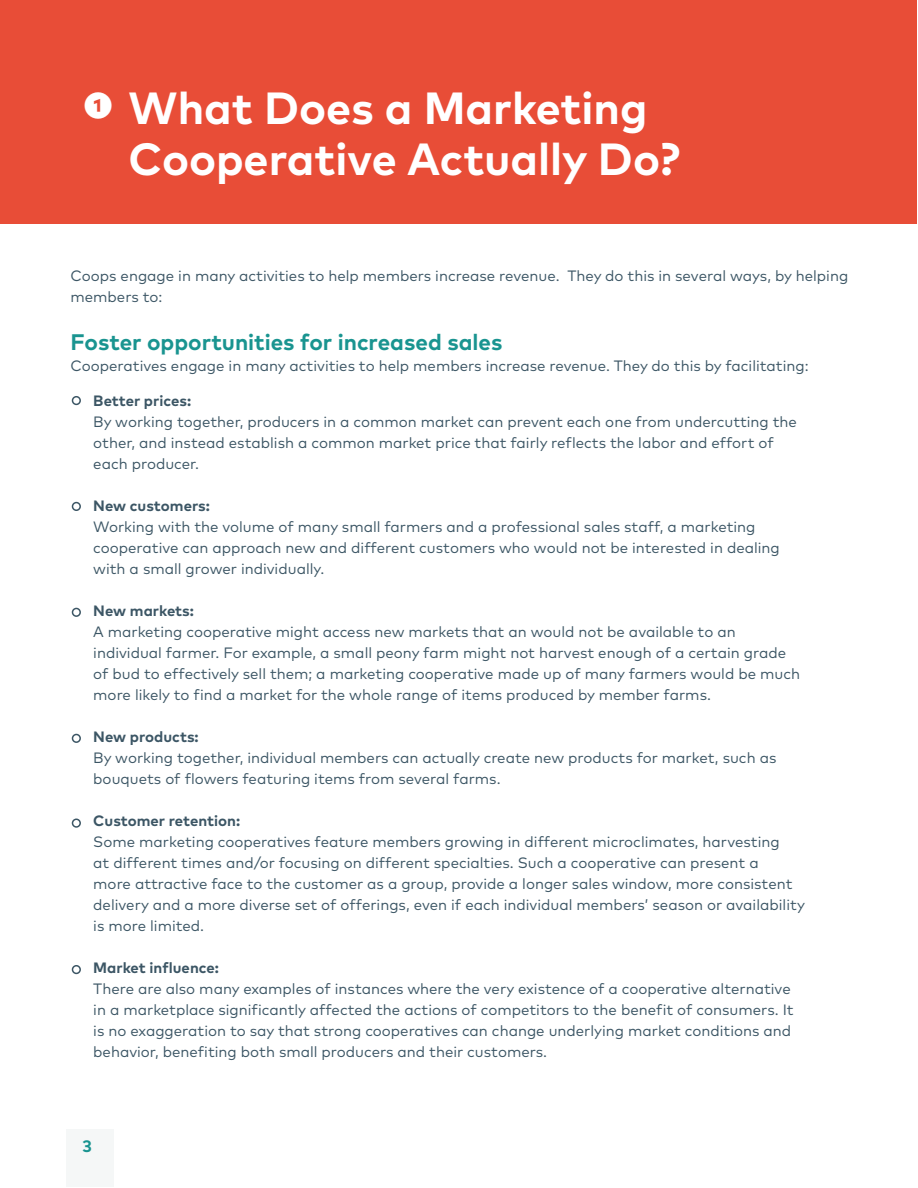
<style>
.page{position:relative;width:918px;height:1188px;background:#fff}
.page>*{position:absolute;margin:0;border:0;box-sizing:border-box;transform-origin:0 0}
.t1{font:700 45px "Mark OT";color:#fff}
.t2{font:700 30px "Mark OT";color:#fff}
.Secondary_Titles{font:700 22.5px "Mark OT";color:#199490}
.t3{font:700 16.5px "Mark OT";color:#199490}
.Body{font:15px/21px "Mark OT";color:#3c5665}
.s1{font-weight:700}
</style>
<div class="page">
<div style="left:66px;top:1129px;width:47px;height:58px;background:#f5f7f7"></div>
<div style="left:1px;top:1px;width:916px;height:223px;background:#e84d37"></div>
<div style="left:72px;top:396px;width:9px;height:9px;border:2px solid #3c5665;border-radius:50%"></div>
<div style="left:72px;top:502px;width:9px;height:9px;border:2px solid #3c5665;border-radius:50%"></div>
<div style="left:72px;top:608px;width:9px;height:9px;border:2px solid #3c5665;border-radius:50%"></div>
<div style="left:72px;top:734px;width:9px;height:9px;border:2px solid #3c5665;border-radius:50%"></div>
<div style="left:72px;top:819px;width:9px;height:9px;border:2px solid #3c5665;border-radius:50%"></div>
<div style="left:72px;top:965px;width:9px;height:9px;border:2px solid #3c5665;border-radius:50%"></div>
<p class="t2" style="left:83px;top:86px;width:32px">❶</p>
<p class="t1" style="left:129px;top:79px;width:520px">What Does a Marketing</p>
<p class="t1" style="left:129px;top:130px;width:553px">Cooperative Actually Do?</p>
<p class="Body" style="left:70px;top:265px;width:779px">Coops engage in many activities to help members increase revenue. They do this in several ways, by helping members to:</p>
<p class="Secondary_Titles" style="left:70px;top:327px;width:433px">Foster opportunities for increased sales</p>
<p class="Body" style="left:70px;top:355px;width:740px">Cooperatives engage in many activities to help members increase revenue. They do this by facilitating:</p>
<p class="Body" style="left:93px;top:390px;width:705px"><span class="s1">Better prices:<br></span>By working together, producers in a common market can prevent each one from undercutting the other, and instead establish a common market price that fairly reflects the labor and effort of each producer.</p>
<p class="Body" style="left:93px;top:495px;width:688px"><span class="s1">New customers:<br></span>Working with the volume of many small farmers and a professional sales staff, a marketing cooperative can approach new and different customers who would not be interested in dealing with a small grower individually.</p>
<p class="Body" style="left:93px;top:600px;width:708px"><span class="s1">New markets:<br></span>A marketing cooperative might access new markets that an would not be available to an individual farmer. For example, a small peony farm might not harvest enough of a certain grade of bud to effectively sell them; a marketing cooperative made up of many farmers would be much more likely to find a market for the whole range of items produced by member farms.</p>
<p class="Body" style="left:93px;top:726px;width:685px"><span class="s1">New products:<br></span>By working together, individual members can actually create new products for market, such as bouquets of flowers featuring items from several farms.</p>
<p class="Body" style="left:93px;top:810px;width:713px"><span class="s1">Customer retention:<br></span>Some marketing cooperatives feature members growing in different microclimates, harvesting<br>at different times and/or focusing on different specialties. Such a cooperative can present a<br>more attractive face to the customer as a group, provide a longer sales window, more consistent delivery and a more diverse set of offerings, even if each individual members’ season or availability is more limited.</p>
<p class="Body" style="left:93px;top:957px;width:702px"><span class="s1">Market influence:<br></span>There are also many examples of instances where the very existence of a cooperative alternative in a marketplace significantly affected the actions of competitors to the benefit of consumers. It is no exaggeration to say that strong cooperatives can change underlying market conditions and behavior, benefiting both small producers and their customers.</p>
<p class="t3" style="left:82px;top:1135px;width:11px">3</p>
</div>
